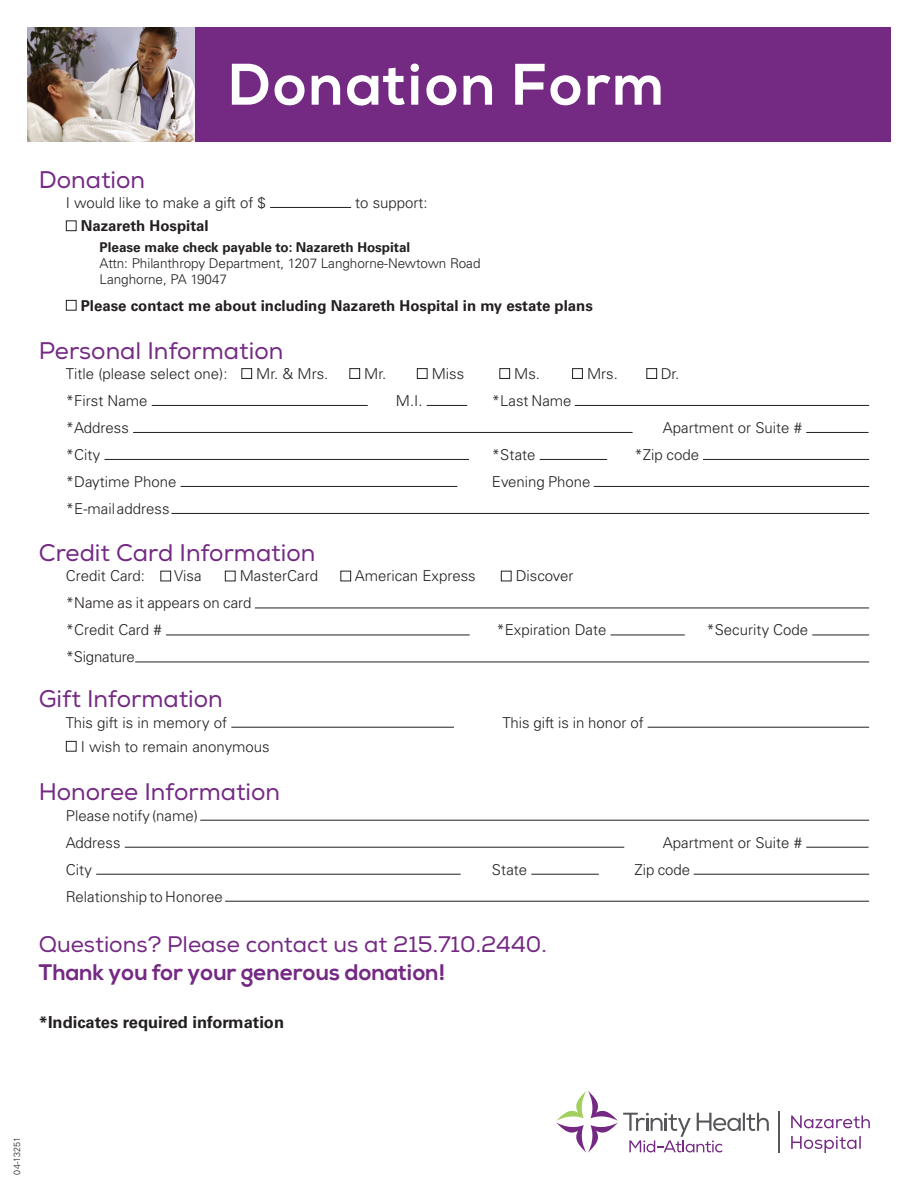
<style>
.page{position:relative;width:918px;height:1188px;background:#fff}
.page>*{position:absolute;margin:0;border:0;box-sizing:border-box;transform-origin:0 0}
.t1{font:700 58.5px "Nexa";letter-spacing:.04em;color:#fff}
.t2{font:24px "Nexa";color:#742983}
.t3{font:22.5px "Nexa";color:#742983}
.t4{font:700 22.5px "Nexa";color:#742983}
.t5{font:700 16.5px "Univers LT Std";color:#231f20}
.t6{font:300 15px "Univers LT Std";color:#231f20}
.t7{font:700 15px "Univers LT Std";color:#231f20}
.t8{font:300 13.5px/15.8px "Univers LT Std";letter-spacing:-.005em;color:#231f20}
.t9{font:300 9px "Univers LT Std";color:#231f20}
.s1{font-weight:700}
</style>
<div class="page">
<img style="left:27px;top:27px;width:169px;height:115px">
<div style="left:196px;top:27px;width:695px;height:115px;background:#742983"></div>
<hr style="left:270px;top:207px;width:81px;height:1px;background:#231f20">
<div style="left:66px;top:220px;width:11px;height:11px;border:1px solid #231f20"></div>
<div style="left:66px;top:300px;width:11px;height:11px;border:1px solid #231f20"></div>
<div style="left:241px;top:368px;width:11px;height:11px;border:1px solid #231f20"></div>
<div style="left:349px;top:368px;width:11px;height:11px;border:1px solid #231f20"></div>
<div style="left:417px;top:368px;width:11px;height:11px;border:1px solid #231f20"></div>
<div style="left:499px;top:368px;width:11px;height:11px;border:1px solid #231f20"></div>
<div style="left:572px;top:368px;width:11px;height:11px;border:1px solid #231f20"></div>
<div style="left:646px;top:368px;width:11px;height:11px;border:1px solid #231f20"></div>
<hr style="left:152px;top:405px;width:216px;height:1px;background:#231f20">
<hr style="left:427px;top:405px;width:40px;height:1px;background:#231f20">
<hr style="left:575px;top:405px;width:294px;height:1px;background:#231f20">
<hr style="left:133px;top:432px;width:500px;height:1px;background:#231f20">
<hr style="left:806px;top:432px;width:63px;height:1px;background:#231f20">
<hr style="left:105px;top:459px;width:364px;height:1px;background:#231f20">
<hr style="left:540px;top:459px;width:67px;height:1px;background:#231f20">
<hr style="left:703px;top:459px;width:166px;height:1px;background:#231f20">
<hr style="left:181px;top:486px;width:276px;height:1px;background:#231f20">
<hr style="left:594px;top:486px;width:275px;height:1px;background:#231f20">
<hr style="left:171px;top:513px;width:698px;height:1px;background:#231f20">
<div style="left:160px;top:571px;width:11px;height:10px;border:1px solid #231f20"></div>
<div style="left:225px;top:571px;width:11px;height:10px;border:1px solid #231f20"></div>
<div style="left:340px;top:571px;width:11px;height:10px;border:1px solid #231f20"></div>
<div style="left:501px;top:571px;width:11px;height:10px;border:1px solid #231f20"></div>
<hr style="left:255px;top:607px;width:614px;height:1px;background:#231f20">
<hr style="left:166px;top:634px;width:304px;height:1px;background:#231f20">
<hr style="left:611px;top:634px;width:74px;height:1px;background:#231f20">
<hr style="left:812px;top:634px;width:57px;height:1px;background:#231f20">
<hr style="left:135px;top:661px;width:734px;height:1px;background:#231f20">
<hr style="left:231px;top:727px;width:223px;height:1px;background:#231f20">
<hr style="left:648px;top:727px;width:221px;height:1px;background:#231f20">
<div style="left:66px;top:741px;width:11px;height:11px;border:1px solid #231f20"></div>
<hr style="left:200px;top:820px;width:669px;height:1px;background:#231f20">
<hr style="left:125px;top:847px;width:499px;height:1px;background:#231f20">
<hr style="left:806px;top:847px;width:63px;height:1px;background:#231f20">
<hr style="left:96px;top:874px;width:365px;height:1px;background:#231f20">
<hr style="left:531px;top:874px;width:68px;height:1px;background:#231f20">
<hr style="left:694px;top:874px;width:175px;height:1px;background:#231f20">
<hr style="left:225px;top:901px;width:644px;height:1px;background:#231f20">
<svg style="left:556px;top:1091px;width:213px;height:62px"></svg>
<hr style="left:779px;top:1111px;width:1px;height:42px;background:#555659">
<svg style="left:791px;top:1136px;width:70px;height:17px"></svg>
<svg style="left:791px;top:1115px;width:79px;height:13px"></svg>
<p class="t1" style="left:230px;top:51px;width:438px">Donation Form</p>
<p class="t2" style="left:39px;top:165px;width:108px">Donation</p>
<p class="t6" style="left:66px;top:194px;width:202px">I would like to make a gift of $</p>
<p class="t6" style="left:355px;top:194px;width:74px">to support:</p>
<p class="t7" style="left:81px;top:217px;width:129px">Nazareth Hospital</p>
<p class="t8" style="left:100px;top:240px;width:382px"><span class="s1">Please make check payable to: Nazareth Hospital<br></span>Attn: Philanthropy Department, 1207 Langhorne-Newtown Road</p>
<p class="t8" style="left:100px;top:271px;width:129px">Langhorne, PA 19047</p>
<p class="t7" style="left:81px;top:297px;width:514px">Please contact me about including Nazareth Hospital in my estate plans</p>
<p class="t2" style="left:39px;top:336px;width:246px">Personal Information</p>
<p class="t6" style="left:66px;top:365px;width:163px">Title (please select one):</p>
<p class="t6" style="left:256px;top:365px;width:74px">Mr. &amp; Mrs.</p>
<p class="t6" style="left:364px;top:365px;width:24px">Mr.</p>
<p class="t6" style="left:432px;top:365px;width:34px">Miss</p>
<p class="t6" style="left:514px;top:365px;width:27px">Ms.</p>
<p class="t6" style="left:587px;top:365px;width:32px">Mrs.</p>
<p class="t6" style="left:661px;top:365px;width:20px">Dr.</p>
<p class="t6" style="left:66px;top:392px;width:83px">*First Name</p>
<p class="t6" style="left:396px;top:392px;width:28px">M.I.</p>
<p class="t6" style="left:492px;top:392px;width:81px">*Last Name</p>
<p class="t6" style="left:66px;top:419px;width:65px">*Address</p>
<p class="t6" style="left:663px;top:419px;width:141px">Apartment or Suite #</p>
<p class="t6" style="left:66px;top:446px;width:36px">*City</p>
<p class="t6" style="left:492px;top:446px;width:45px">*State</p>
<p class="t6" style="left:634px;top:446px;width:66px">*Zip code</p>
<p class="t6" style="left:66px;top:473px;width:112px">*Daytime Phone</p>
<p class="t6" style="left:492px;top:473px;width:100px">Evening Phone</p>
<p class="t6" style="left:66px;top:500px;width:105px">*E-mail address</p>
<p class="t2" style="left:39px;top:538px;width:278px">Credit Card Information</p>
<p class="t6" style="left:66px;top:567px;width:81px">Credit Card:</p>
<p class="t6" style="left:174px;top:567px;width:29px">Visa</p>
<p class="t6" style="left:240px;top:567px;width:80px">MasterCard</p>
<p class="t6" style="left:355px;top:567px;width:122px">American Express</p>
<p class="t6" style="left:516px;top:567px;width:59px">Discover</p>
<p class="t6" style="left:66px;top:594px;width:187px">*Name as it appears on card</p>
<p class="t6" style="left:66px;top:621px;width:97px">*Credit Card #</p>
<p class="t6" style="left:496px;top:621px;width:112px">*Expiration Date</p>
<p class="t6" style="left:706px;top:621px;width:103px">*Security Code</p>
<p class="t6" style="left:66px;top:648px;width:71px">*Signature</p>
<p class="t2" style="left:39px;top:685px;width:185px">Gift Information</p>
<p class="t6" style="left:66px;top:713px;width:163px">This gift is in memory of</p>
<p class="t6" style="left:502px;top:713px;width:143px">This gift is in honor of</p>
<p class="t6" style="left:81px;top:737px;width:190px">I wish to remain anonymous</p>
<p class="t2" style="left:39px;top:778px;width:243px">Honoree Information</p>
<p class="t6" style="left:66px;top:806px;width:134px">Please notify (name)</p>
<p class="t6" style="left:66px;top:833px;width:56px">Address</p>
<p class="t6" style="left:663px;top:833px;width:141px">Apartment or Suite #</p>
<p class="t6" style="left:66px;top:860px;width:28px">City</p>
<p class="t6" style="left:492px;top:860px;width:37px">State</p>
<p class="t6" style="left:634px;top:860px;width:57px">Zip code</p>
<p class="t6" style="left:66px;top:887px;width:158px">Relationship to Honoree</p>
<p class="t3" style="left:39px;top:931px;width:509px">Questions? Please contact us at 215.710.2440.</p>
<p class="t4" style="left:39px;top:959px;width:408px">Thank you for your generous donation!</p>
<p class="t5" style="left:39px;top:1013px;width:247px">*Indicates required information</p>
<p class="t9" style="left:11px;top:1174px;width:39px;rotate:-90deg">04-13251</p>
</div>
